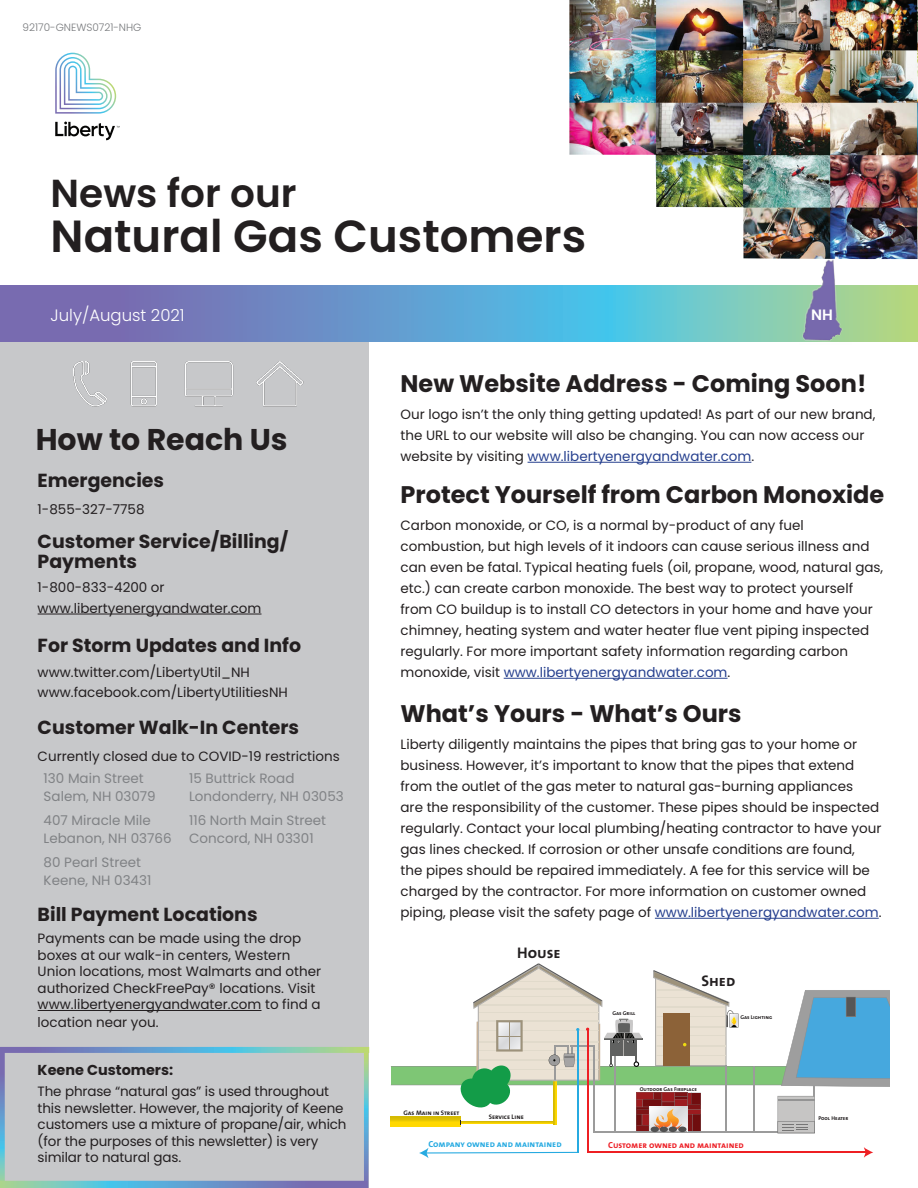
<style>
.page{position:relative;width:918px;height:1188px;background:#fff}
.page>*{position:absolute;margin:0;border:0;box-sizing:border-box;transform-origin:0 0}
.t1{font:600 45px "Poppins";color:#231f20}
.t2{font:600 39px "Poppins";color:#231f20}
.t3{font:700 30px "Poppins";color:#231f20}
.Headline{font:700 24px "Poppins";color:#231f20}
.How_to_reach_us{font:700 18.9px/20.4px "Poppins";color:#231f20}
.how_to_reach_us_text{font:700 18.9px "Poppins";color:#231f20}
.t4{font:300 16.5px "Poppins";color:#fff}
.t5{font:15.45px "The Sans Bold Caps";color:#231f20}
.t6{font:600 15px "Poppins";color:#fff}
.how_to_reach_us_text-2{font:700 14.4px "Poppins";color:#231f20}
.Headline-2{font:13.5px/21px "Poppins";color:#231f20}
.how_to_reach_us_text-3{font:13.5px/16.6px "Poppins";color:#231f20}
.how_to_reach_us_text-4{font:13.5px "Poppins";color:#808285}
.t7{font:300 10.5px "Poppins";color:#76787b}
.t8{font:8.85px "The Sans Bold Caps";color:#ed1f26}
.t9{font:8.85px "The Sans Bold Caps";color:#26aae1}
.t10{font:6.6px "The Sans Bold Caps";color:#231f20}
.t11{font:5.55px "The Sans Bold Caps";color:#231f20}
.s1{color:#253f8e}
</style>
<div class="page">
<div style="left:0;top:312px;width:369px;height:876px;background:#c7c8ca"></div>
<svg style="left:0;top:286px;width:918px;height:56px;background:#6ea0c3"></svg>
<hr style="left:38px;top:614px;width:224px;height:1px;background:#231f20">
<hr style="left:38px;top:1010px;width:224px;height:1px;background:#231f20">
<svg style="left:55px;top:122px;width:65px;height:18px"></svg>
<svg style="left:55px;top:53px;width:61px;height:61px"></svg>
<img style="left:73px;top:362px;width:230px;height:45px">
<img style="left:798px;top:259px;width:54px;height:83px">
<img style="left:569px;top:0;width:349px;height:259px">
<hr style="left:528px;top:462px;width:223px;height:1px;background:#253f8e">
<hr style="left:504px;top:678px;width:224px;height:1px;background:#253f8e">
<hr style="left:655px;top:918px;width:224px;height:1px;background:#253f8e">
<svg style="left:0;top:1047px;width:369px;height:6px;background:#74a8bf"></svg>
<svg style="left:364px;top:1053px;width:4px;height:128px"></svg>
<svg style="left:0;top:1051px;width:5px;height:130px"></svg>
<svg style="left:0;top:1181px;width:368px;height:7px;background:#6ea0c3"></svg>
<hr style="left:587px;top:1028px;width:1px;height:124px;background:#ee1f23">
<hr style="left:587px;top:1152px;width:280px;height:1px;background:#ee1f23">
<svg style="left:864px;top:1147px;width:9px;height:11px"></svg>
<hr style="left:577px;top:1031px;width:1px;height:122px;background:#26aae1">
<svg style="left:419px;top:1148px;width:158px;height:10px"></svg>
<svg style="left:391px;top:963px;width:499px;height:170px"></svg>
<p class="t7" style="left:23px;top:22px;width:121px">92170-GNEWS0721-NHG</p>
<p class="t2" style="left:51px;top:171px;width:247px">News for our</p>
<p class="t1" style="left:51px;top:210px;width:537px">Natural Gas Customers</p>
<p class="t4" style="left:51px;top:306px;width:136px">July/August 2021</p>
<p class="t6" style="left:811px;top:307px;width:23px">NH</p>
<p class="t3" style="left:36px;top:422px;width:254px">How to Reach Us</p>
<p class="How_to_reach_us" style="left:38px;top:470px;width:128px">Emergencies</p>
<p class="how_to_reach_us_text-3" style="left:38px;top:501px;width:108px">1-855-327-7758</p>
<p class="How_to_reach_us" style="left:38px;top:531px;width:252px">Customer Service/Billing/<br>Payments</p>
<p class="how_to_reach_us_text-3" style="left:38px;top:577px;width:225px;line-height:20.4px">1-800-833-4200 or www.libertyenergyandwater.com</p>
<p class="How_to_reach_us" style="left:38px;top:636px;width:265px">For Storm Updates and Info</p>
<p class="how_to_reach_us_text-3" style="left:38px;top:662px;width:252px;line-height:20.4px">www.twitter.com/LibertyUtil_NH www.facebook.com/LibertyUtilitiesNH</p>
<p class="How_to_reach_us" style="left:38px;top:717px;width:263px">Customer Walk-In Centers</p>
<p class="how_to_reach_us_text-3" style="left:38px;top:748px;width:304px">Currently closed due to COVID-19 restrictions</p>
<p class="how_to_reach_us_text-4" style="left:44px;top:770px;width:102px">130 Main Street</p>
<p class="how_to_reach_us_text-4" style="left:189px;top:770px;width:107px">15 Buttrick Road</p>
<p class="how_to_reach_us_text-4" style="left:44px;top:788px;width:114px">Salem, NH 03079</p>
<p class="how_to_reach_us_text-4" style="left:189px;top:788px;width:156px">Londonderry, NH 03053</p>
<p class="how_to_reach_us_text-4" style="left:44px;top:812px;width:109px">407 Miracle Mile</p>
<p class="how_to_reach_us_text-4" style="left:189px;top:812px;width:138px">116 North Main Street</p>
<p class="how_to_reach_us_text-4" style="left:44px;top:830px;width:130px">Lebanon, NH 03766</p>
<p class="how_to_reach_us_text-4" style="left:189px;top:830px;width:126px">Concord, NH 03301</p>
<p class="how_to_reach_us_text-4" style="left:44px;top:854px;width:99px">80 Pearl Street</p>
<p class="how_to_reach_us_text-4" style="left:44px;top:872px;width:109px">Keene, NH 03431</p>
<p class="how_to_reach_us_text" style="left:38px;top:903px;width:221px">Bill Payment Locations</p>
<p class="how_to_reach_us_text-3" style="left:38px;top:930px;width:285px">Payments can be made using the drop boxes at our walk-in centers, Western Union locations, most Walmarts and other authorized CheckFreePay® locations. Visit www.libertyenergyandwater.com to find a location near you.</p>
<p class="how_to_reach_us_text-2" style="left:38px;top:1061px;width:137px">Keene Customers:</p>
<p class="how_to_reach_us_text-3" style="left:38px;top:1084px;width:310px">The phrase “natural gas” is used throughout this newsletter. However, the majority of Keene customers use a mixture of propane/air, which (for the purposes of this newsletter) is very similar to natural gas.</p>
<p class="Headline" style="left:401px;top:370px;width:467px">New Website Address - Coming Soon!</p>
<p class="Headline-2" style="left:401px;top:404px;width:476px">Our logo isn’t the only thing getting updated! As part of our new brand, the URL to our website will also be changing. You can now access our website by visiting <span class="s1">www.libertyenergyandwater.com</span>.</p>
<p class="Headline" style="left:401px;top:481px;width:485px">Protect Yourself from Carbon Monoxide</p>
<p class="Headline-2" style="left:401px;top:515px;width:484px">Carbon monoxide, or CO, is a normal by-product of any fuel combustion, but high levels of it indoors can cause serious illness and can even be fatal. Typical heating fuels (oil, propane, wood, natural gas, etc.) can create carbon monoxide. The best way to protect yourself from CO buildup is to install CO detectors in your home and have your chimney, heating system and water heater flue vent piping inspected regularly. For more important safety information regarding carbon monoxide, visit <span class="s1">www.libertyenergyandwater.com</span>.</p>
<p class="Headline" style="left:401px;top:700px;width:342px">What’s Yours - What’s Ours</p>
<p class="Headline-2" style="left:401px;top:734px;width:483px">Liberty diligently maintains the pipes that bring gas to your home or business. However, it’s important to know that the pipes that extend from the outlet of the gas meter to natural gas-burning appliances<br>are the responsibility of the customer. These pipes should be inspected regularly. Contact your local plumbing/heating contractor to have your gas lines checked. If corrosion or other unsafe conditions are found,<br>the pipes should be repaired immediately. A fee for this service will be charged by the contractor. For more information on customer owned piping, please visit the safety page of <span class="s1">www.libertyenergyandwater.com</span>.</p>
<p class="t5" style="left:517px;top:939px;width:45px">House</p>
<p class="t5" style="left:701px;top:968px;width:35px">Shed</p>
<p class="t10" style="left:403px;top:1107px;width:57px">Gas Main in Street</p>
<p class="t10" style="left:489px;top:1111px;width:36px">Service Line</p>
<p class="t11" style="left:612px;top:1009px;width:25px">Gas Grill</p>
<p class="t11" style="left:640px;top:1084px;width:59px">Outdoor Gas Fireplace</p>
<p class="t11" style="left:740px;top:1012px;width:33px">Gas Lighting</p>
<p class="t9" style="left:428px;top:1136px;width:135px">Company owned and maintained</p>
<p class="t8" style="left:608px;top:1138px;width:137px">Customer owned and maintained</p>
<p class="t11" style="left:818px;top:1114px;width:31px">Pool Heater</p>
</div>
